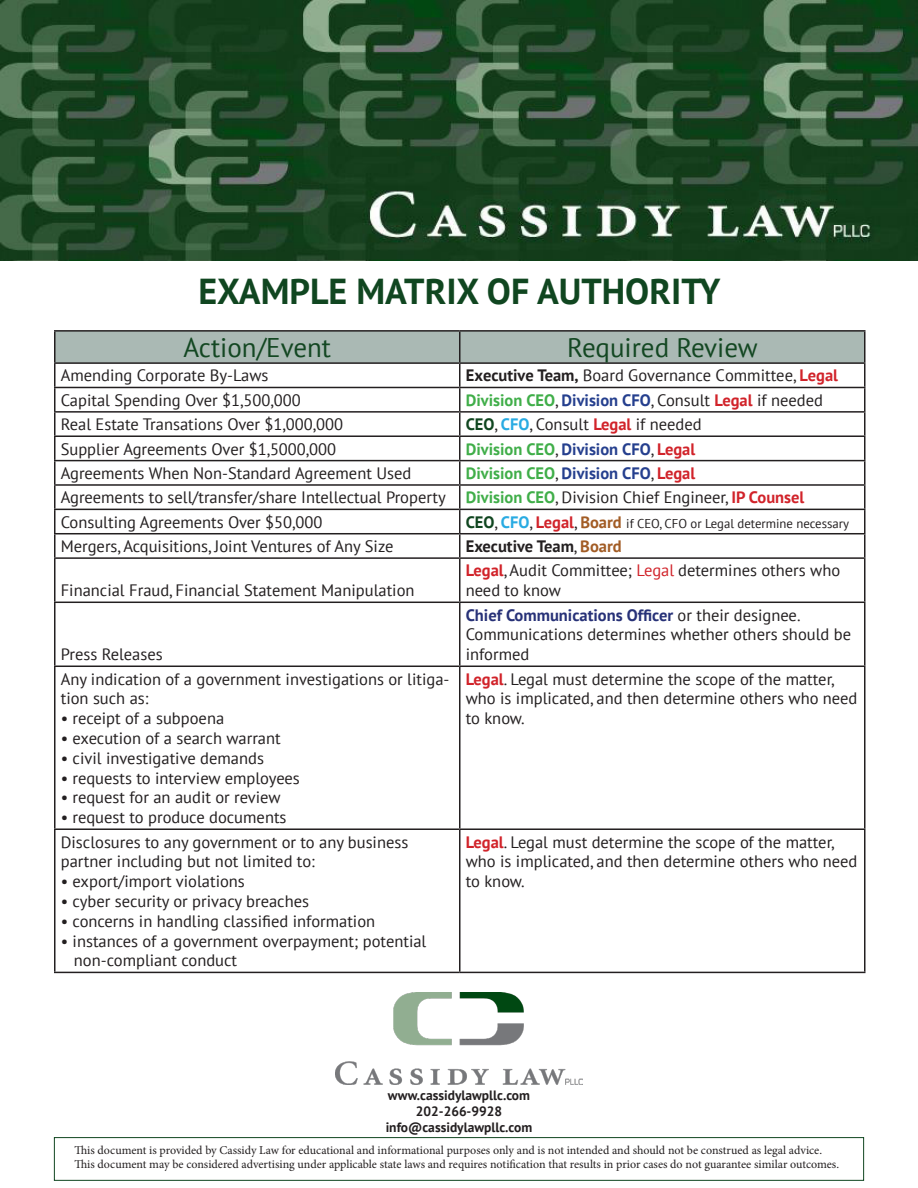
<style>
.page{position:relative;width:918px;height:1188px;background:#fff}
.page>*{position:absolute;margin:0;border:0;box-sizing:border-box;transform-origin:0 0}
.t1{font:700 36px "PT Sans";color:#104620}
.t2{font:27px "PT Sans";color:#134722}
.t3{font:16.5px/19.8px "PT Sans";color:#231f20}
.t4{font:700 16.5px "PT Sans";color:#40ae49}
.t5{font:700 16.5px "PT Sans";color:#273177}
.t6{font:700 16.5px "PT Sans";color:#231f20}
.t7{font:700 13.5px "PT Sans";color:#231f20}
.t8{font:12.75px "PT Sans";color:#231f20}
.t9{font:12px "Minion Pro";color:#231f20}
.s1{font-weight:700}
.s2{font-weight:700;color:#d1232a}
.s3{font-weight:700;color:#40ae49}
.s4{font-weight:700;color:#253f8e}
.s5{font-weight:700;color:#104620}
.s6{font-weight:700;color:#29abe2}
.s7{font-weight:400;color:#231f20}
.s8{color:#253f8e}
.s9{color:#d1232a}
.s10{font-weight:700;font-size:16.5px;color:#104620}
.s11{font-size:16.5px}
.s12{font-weight:700;font-size:16.5px;color:#29abe2}
.s13{font-weight:700;font-size:16.5px;color:#d1232a}
.s14{font-weight:700;font-size:16.5px;color:#a25c25}
.s15{font-weight:400}
.s16{color:#a25c25}
</style>
<div class="page">
<img style="left:0;top:0;width:918px;height:261px">
<img style="left:335px;top:993px;width:248px;height:91px">
<div style="left:54px;top:1137px;width:810px;height:44px;border:1px solid #104620"></div>
<hr style="left:54px;top:330px;width:406px;height:2px;background:#231f20">
<hr style="left:54px;top:332px;width:2px;height:30px;background:#231f20">
<hr style="left:460px;top:330px;width:406px;height:2px;background:#231f20">
<hr style="left:864px;top:332px;width:2px;height:30px;background:#231f20">
<hr style="left:54px;top:362px;width:406px;height:2px;background:#231f20">
<hr style="left:54px;top:364px;width:2px;height:23px;background:#231f20">
<hr style="left:460px;top:362px;width:406px;height:2px;background:#231f20">
<hr style="left:864px;top:364px;width:2px;height:23px;background:#231f20">
<hr style="left:54px;top:387px;width:406px;height:1px;background:#231f20">
<hr style="left:54px;top:388px;width:2px;height:23px;background:#231f20">
<hr style="left:460px;top:387px;width:406px;height:1px;background:#231f20">
<hr style="left:864px;top:388px;width:2px;height:23px;background:#231f20">
<hr style="left:54px;top:411px;width:406px;height:2px;background:#231f20">
<hr style="left:54px;top:413px;width:2px;height:22px;background:#231f20">
<hr style="left:460px;top:411px;width:406px;height:2px;background:#231f20">
<hr style="left:864px;top:413px;width:2px;height:22px;background:#231f20">
<hr style="left:54px;top:435px;width:406px;height:2px;background:#231f20">
<hr style="left:54px;top:437px;width:2px;height:23px;background:#231f20">
<hr style="left:460px;top:435px;width:406px;height:2px;background:#231f20">
<hr style="left:864px;top:437px;width:2px;height:23px;background:#231f20">
<hr style="left:54px;top:460px;width:406px;height:1px;background:#231f20">
<hr style="left:54px;top:461px;width:2px;height:23px;background:#231f20">
<hr style="left:460px;top:460px;width:406px;height:1px;background:#231f20">
<hr style="left:864px;top:461px;width:2px;height:23px;background:#231f20">
<hr style="left:54px;top:484px;width:406px;height:2px;background:#231f20">
<hr style="left:54px;top:486px;width:2px;height:23px;background:#231f20">
<hr style="left:460px;top:484px;width:406px;height:2px;background:#231f20">
<hr style="left:864px;top:486px;width:2px;height:23px;background:#231f20">
<hr style="left:54px;top:509px;width:406px;height:1px;background:#231f20">
<hr style="left:54px;top:510px;width:2px;height:23px;background:#231f20">
<hr style="left:460px;top:509px;width:406px;height:1px;background:#231f20">
<hr style="left:864px;top:510px;width:2px;height:23px;background:#231f20">
<hr style="left:54px;top:533px;width:406px;height:1px;background:#231f20">
<hr style="left:54px;top:534px;width:2px;height:23px;background:#231f20">
<hr style="left:460px;top:533px;width:406px;height:1px;background:#231f20">
<svg style="left:55px;top:331px;width:810px;height:226px"></svg>
<hr style="left:864px;top:534px;width:2px;height:23px;background:#231f20">
<hr style="left:54px;top:557px;width:406px;height:2px;background:#231f20">
<hr style="left:54px;top:559px;width:2px;height:43px;background:#231f20">
<hr style="left:460px;top:557px;width:406px;height:2px;background:#231f20">
<hr style="left:459px;top:559px;width:1px;height:43px;background:#231f20">
<hr style="left:864px;top:559px;width:2px;height:43px;background:#231f20">
<hr style="left:54px;top:602px;width:406px;height:1px;background:#231f20">
<hr style="left:54px;top:603px;width:2px;height:63px;background:#231f20">
<hr style="left:460px;top:602px;width:406px;height:1px;background:#231f20">
<hr style="left:459px;top:603px;width:1px;height:63px;background:#231f20">
<hr style="left:864px;top:603px;width:2px;height:63px;background:#231f20">
<hr style="left:54px;top:666px;width:406px;height:1px;background:#231f20">
<hr style="left:54px;top:667px;width:2px;height:161px;background:#231f20">
<hr style="left:460px;top:666px;width:406px;height:1px;background:#231f20">
<hr style="left:459px;top:667px;width:1px;height:161px;background:#231f20">
<hr style="left:864px;top:667px;width:2px;height:161px;background:#231f20">
<hr style="left:54px;top:828px;width:406px;height:2px;background:#231f20">
<hr style="left:54px;top:830px;width:2px;height:142px;background:#231f20">
<hr style="left:460px;top:828px;width:406px;height:2px;background:#231f20">
<hr style="left:459px;top:830px;width:1px;height:142px;background:#231f20">
<hr style="left:864px;top:830px;width:2px;height:142px;background:#231f20">
<hr style="left:54px;top:972px;width:406px;height:1px;background:#231f20">
<hr style="left:460px;top:972px;width:406px;height:1px;background:#231f20">
<p class="t1" style="left:198px;top:267px;width:524px">EXAMPLE MATRIX OF AUTHORITY</p>
<p class="t2" style="left:183px;top:330px;width:149px">Action/Event</p>
<p class="t2" style="left:567px;top:330px;width:192px">Required Review</p>
<p class="t3" style="left:61px;top:365px;width:209px">Amending Corporate By-Laws</p>
<p class="t3" style="left:466px;top:365px;width:374px"><span class="s1">Executive Team,</span> Board Governance Committee, <span class="s2">Legal</span></p>
<p class="t3" style="left:61px;top:390px;width:241px">Capital Spending Over $1,500,000</p>
<p class="t3" style="left:466px;top:390px;width:359px"><span class="s3">Division CEO</span>, <span class="s4">Division CFO</span>, Consult <span class="s2">Legal</span> if needed</p>
<p class="t3" style="left:61px;top:414px;width:284px">Real Estate Transations Over $1,000,000</p>
<p class="t3" style="left:466px;top:414px;width:237px"><span class="s5">CEO</span>, <span class="s6">CFO</span>, Consult <span class="s2">Legal</span> if needed</p>
<p class="t3" style="left:61px;top:439px;width:277px">Supplier Agreements Over $1,5000,000</p>
<p class="t4" style="left:466px;top:438px;width:231px">Division CEO<span class="s7">,</span> <span class="s8">Division CFO</span><span class="s7">,</span> <span class="s9">Legal</span></p>
<p class="t3" style="left:61px;top:463px;width:352px">Agreements When Non-Standard Agreement Used</p>
<p class="t4" style="left:466px;top:462px;width:231px">Division CEO<span class="s7">,</span> <span class="s8">Division CFO</span><span class="s7">,</span> <span class="s9">Legal</span></p>
<p class="t3" style="left:61px;top:487px;width:387px">Agreements to sell/transfer/share Intellectual Property</p>
<p class="t3" style="left:466px;top:487px;width:340px"><span class="s3">Division CEO</span>, Division Chief Engineer, <span class="s2">IP Counsel</span></p>
<p class="t3" style="left:61px;top:512px;width:263px">Consulting Agreements Over $50,000</p>
<p class="t8" style="left:466px;top:515px;width:385px"><span class="s10">CEO</span><span class="s11">,</span> <span class="s12">CFO</span><span class="s11">,</span> <span class="s13">Legal</span><span class="s11">,</span> <span class="s14">Board</span> if CEO, CFO or Legal determine necessary</p>
<p class="t3" style="left:61px;top:536px;width:334px">Mergers, Acquisitions, Joint Ventures of Any Size</p>
<p class="t6" style="left:466px;top:535px;width:158px">Executive Team<span class="s15">,</span> <span class="s16">Board</span></p>
<p class="t3" style="left:61px;top:580px;width:355px">Financial Fraud, Financial Statement Manipulation</p>
<p class="t3" style="left:466px;top:560px;width:376px"><span class="s2">Legal</span>, Audit Committee; <span class="s9">Legal</span> determines others who need to know</p>
<p class="t3" style="left:61px;top:644px;width:104px">Press Releases</p>
<p class="t3" style="left:61px;top:669px;width:390px">Any indication of a government investigations or litiga&shy;tion such as:</p>
<p class="t3" style="left:61px;top:708px;width:165px">• receipt of a subpoena</p>
<p class="t3" style="left:61px;top:728px;width:222px">• execution of a search warrant</p>
<p class="t3" style="left:61px;top:748px;width:205px">• civil investigative demands</p>
<p class="t3" style="left:61px;top:768px;width:241px">• requests to interview employees</p>
<p class="t3" style="left:61px;top:787px;width:221px">• request for an audit or review</p>
<p class="t3" style="left:61px;top:807px;width:227px">• request to produce documents</p>
<p class="t3" style="left:61px;top:832px;width:349px">Disclosures to any government or to any business</p>
<p class="t3" style="left:61px;top:851px;width:256px">partner including but not limited to:</p>
<p class="t3" style="left:61px;top:871px;width:186px">• export/import violations</p>
<p class="t3" style="left:61px;top:891px;width:250px">• cyber security or privacy breaches</p>
<p class="t3" style="left:61px;top:911px;width:316px">• concerns in handling classified information</p>
<p class="t3" style="left:61px;top:931px;width:367px">• instances of a government overpayment; potential</p>
<p class="t3" style="left:74px;top:950px;width:165px">non-compliant conduct</p>
<p class="t5" style="left:466px;top:604px;width:336px">Chief Communications Officer <span class="s7">or their designee.</span></p>
<p class="t3" style="left:466px;top:624px;width:387px">Communications determines whether others should be informed</p>
<p class="t3" style="left:466px;top:669px;width:393px"><span class="s2">Legal</span>. Legal must determine the scope of the matter, who is implicated, and then determine others who need to know.</p>
<p class="t3" style="left:466px;top:832px;width:393px"><span class="s2">Legal</span>. Legal must determine the scope of the matter, who is implicated, and then determine others who need to know.</p>
<p class="t7" style="left:388px;top:1086px;width:144px">www.cassidylawpllc.com</p>
<p class="t7" style="left:416px;top:1102px;width:88px">202-266-9928</p>
<p class="t7" style="left:386px;top:1119px;width:148px">info@cassidylawpllc.com</p>
<p class="t9" style="left:74px;top:1142px;width:749px">This document is provided by Cassidy Law for educational and informational purposes only and is not intended and should not be construed as legal advice.</p>
<p class="t9" style="left:74px;top:1157px;width:766px">This document may be considered advertising under applicable state laws and requires notification that results in prior cases do not guarantee similar outcomes.</p>
</div>
